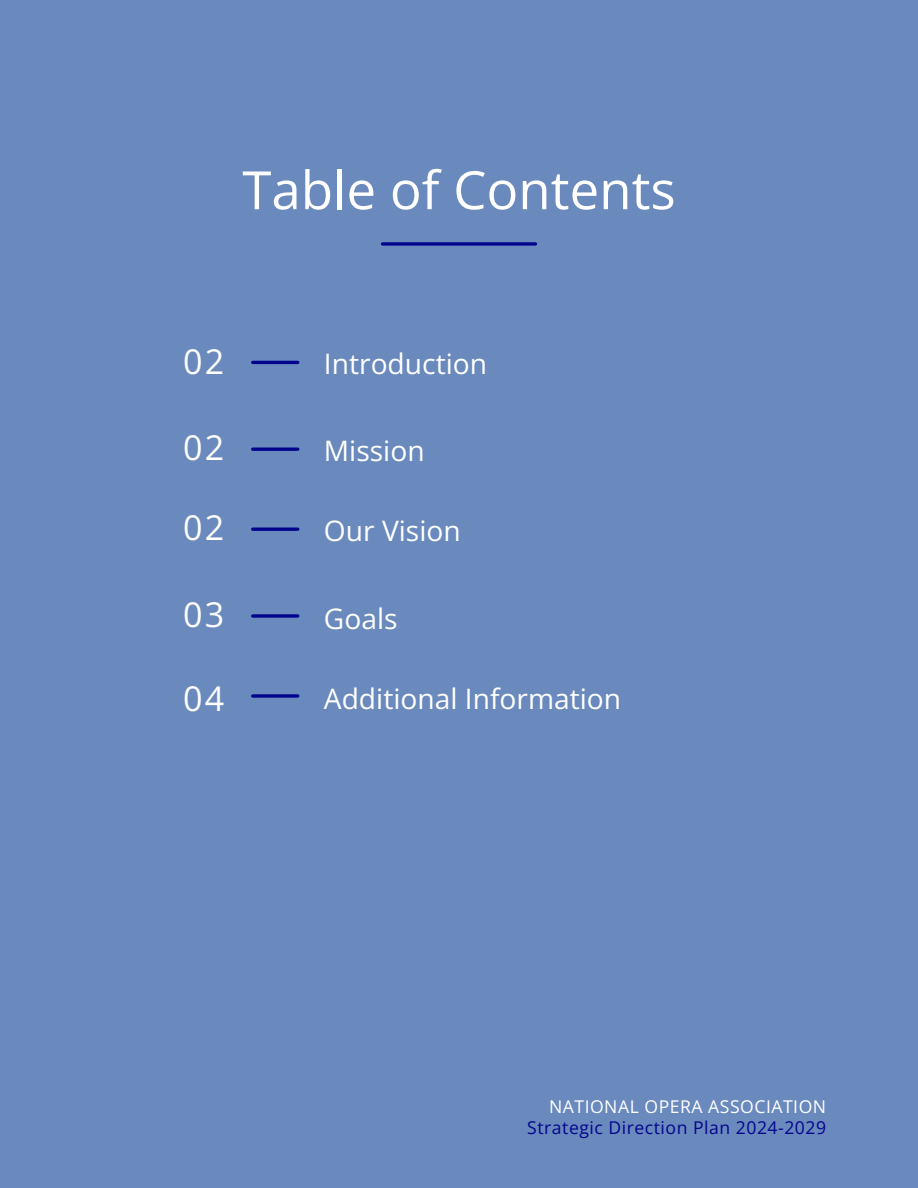
<style>
.page{position:relative;width:918px;height:1188px;background:#6a89bd}
.page>*{position:absolute;margin:0;border:0;box-sizing:border-box;transform-origin:0 0}
.t1{font:52.8px "Open Sans";color:#fff}
.t2{font:34.05px "Open Sans";letter-spacing:.055em;color:#fff}
.t3{font:28.2px "Open Sans";color:#fff}
.t4{font:17.55px "Open Sans";letter-spacing:.03em;color:#03048d}
.t5{font:17.55px "Open Sans";letter-spacing:.03em;color:#fff}
</style>
<div class="page">
<svg style="left:383px;top:242px;width:152px;height:4px"></svg>
<hr style="left:253px;top:361px;width:45px;height:3px;background:#03048d">
<svg style="left:253px;top:694px;width:45px;height:4px"></svg>
<hr style="left:253px;top:528px;width:45px;height:3px;background:#03048d">
<hr style="left:253px;top:448px;width:45px;height:3px;background:#03048d">
<svg style="left:253px;top:614px;width:45px;height:4px"></svg>
<h2 class="t1" style="left:242px;top:153px;width:435px">Table of Contents</h2>
<h2 class="t2" style="left:183px;top:337px;width:42px">02</h2>
<p class="t3" style="left:324px;top:344px;width:165px">Introduction</p>
<h3 class="t2" style="left:183px;top:424px;width:42px">02</h3>
<h2 class="t3" style="left:324px;top:431px;width:102px">Mission</h2>
<h2 class="t2" style="left:183px;top:504px;width:42px">02</h2>
<p class="t3" style="left:324px;top:511px;width:138px">Our Vision</p>
<p class="t2" style="left:183px;top:591px;width:42px">03</p>
<p class="t3" style="left:324px;top:599px;width:75px">Goals</p>
<p class="t2" style="left:183px;top:675px;width:42px">04</p>
<h2 class="t3" style="left:324px;top:679px;width:299px">Additional Information</h2>
<p class="t5" style="left:549px;top:1094px;width:279px">NATIONAL OPERA ASSOCIATION</p>
<h1 class="t4" style="left:527px;top:1115px;width:300px">Strategic Direction Plan 2024-2029</h1>
</div>
